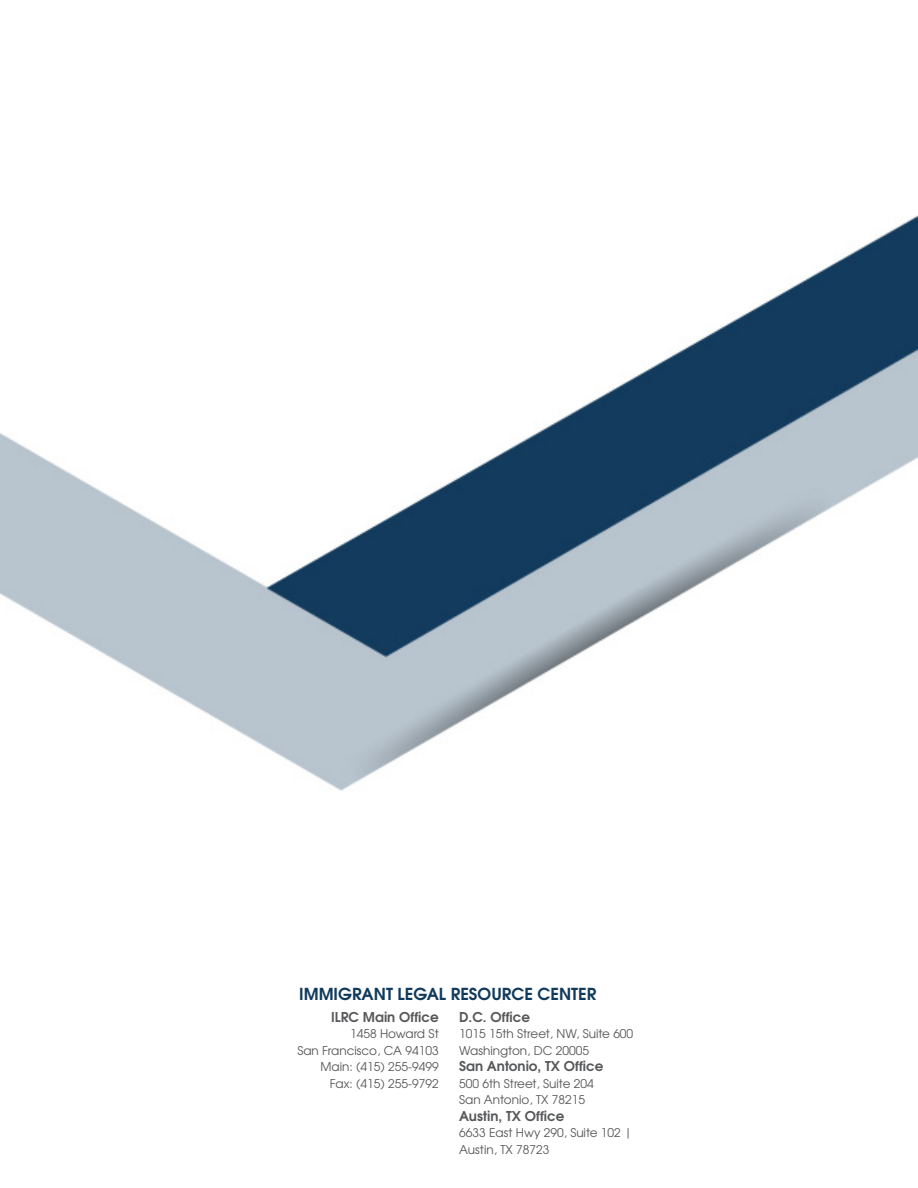
<style>
.page{position:relative;width:918px;height:1188px;background:#fff}
.page>*{position:absolute;margin:0;border:0;box-sizing:border-box;transform-origin:0 0}
.t1{font:700 16.5px "Te X Gyre Adventor";color:#103a5c}
.t2{font:700 13.5px "Te X Gyre Adventor";color:#57585a}
.t3{font:12px/16.5px "Te X Gyre Adventor";color:#57585a}
</style>
<div class="page">
<img style="left:0;top:215px;width:918px;height:576px">
<p class="t1" style="left:299px;top:980px;width:299px">IMMIGRANT LEGAL RESOURCE CENTER</p>
<p class="t2" style="left:459px;top:1005px;width:72px">D.C. Office</p>
<p class="t3" style="left:459px;top:1025px;width:176px">1015 15th Street, NW, Suite 600<br>Washington, DC 20005</p>
<p class="t2" style="left:459px;top:1055px;width:146px">San Antonio, TX Office</p>
<p class="t3" style="left:459px;top:1074px;width:136px">500 6th Street, Suite 204<br>San Antonio, TX 78215</p>
<p class="t2" style="left:459px;top:1104px;width:107px">Austin, TX Office</p>
<p class="t3" style="left:459px;top:1124px;width:175px">6633 East Hwy 290, Suite 102 |<br>Austin, TX 78723</p>
<p class="t2" style="left:331px;top:1005px;width:109px">ILRC Main Office</p>
<p class="t3" style="left:350px;top:1025px;width:90px">1458 Howard St</p>
<p class="t3" style="left:297px;top:1041px;width:143px">San Francisco, CA 94103</p>
<p class="t3" style="left:321px;top:1058px;width:120px">Main: (415) 255-9499</p>
<p class="t3" style="left:330px;top:1074px;width:111px">Fax: (415) 255-9792</p>
</div>
